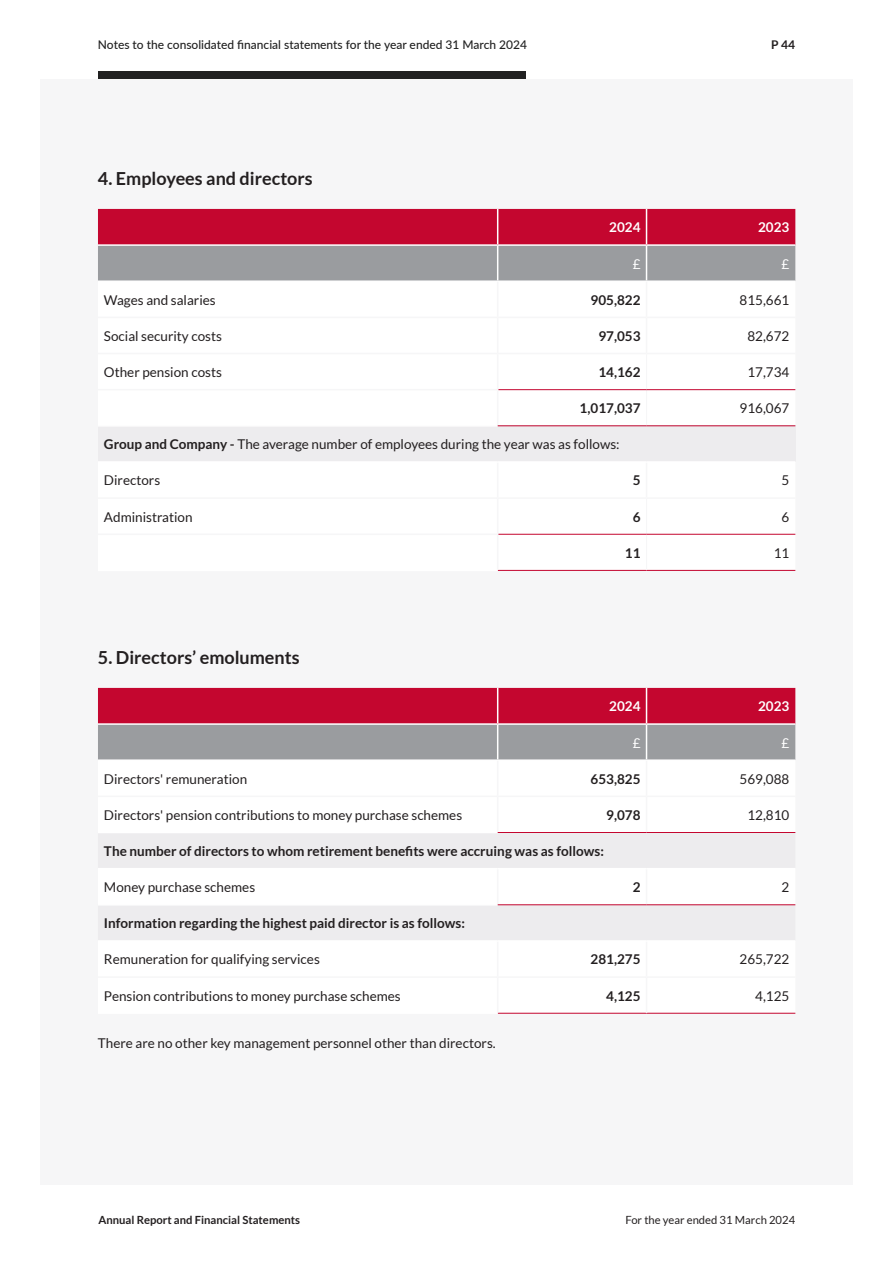
<style>
.page{position:relative;width:893px;height:1263px;background:#fff}
.page>*{position:absolute;margin:0;border:0;box-sizing:border-box;transform-origin:0 0}
.t1{font:700 18px "Lato";color:#231f20}
.t2{font:13.5px "Lato";color:#231f20}
.t3{font:700 13.5px "Lato";color:#231f20}
.t4{font:700 13.5px "Lato";color:#fff}
.t5{font:13.5px "Lato";color:#fff}
.t6{font:500 12px "Lato";color:#212121}
.t7{font:700 12px "Lato";color:#231f20}
.t8{font:700 11.25px "Lato";color:#231f20}
.t9{font:11.25px "Lato";color:#231f20}
.s1{font-weight:700}
</style>
<div class="page">
<div style="left:40px;top:79px;width:813px;height:1105px;background:#f6f6f7"></div>
<svg style="left:98px;top:209px;width:697px;height:71px;background:#af5066"></svg>
<div style="left:498px;top:390px;width:297px;height:180px;background:#fff"></div>
<div style="left:98px;top:426px;width:697px;height:36px;background:#edecee"></div>
<hr style="left:498px;top:570px;width:148px;height:1px;background:#c4062f">
<hr style="left:646px;top:570px;width:149px;height:1px;background:#c4062f">
<hr style="left:98px;top:244px;width:400px;height:2px;background:#fff">
<hr style="left:497px;top:246px;width:1px;height:34px;background:#fff">
<hr style="left:646px;top:246px;width:1px;height:34px;background:#fff">
<hr style="left:98px;top:280px;width:400px;height:2px;background:#fff">
<hr style="left:498px;top:280px;width:148px;height:2px;background:#fff">
<hr style="left:646px;top:280px;width:149px;height:2px;background:#fff">
<hr style="left:98px;top:425px;width:400px;height:2px;background:#fff">
<hr style="left:98px;top:461px;width:400px;height:2px;background:#fff">
<hr style="left:498px;top:461px;width:148px;height:2px;background:#fff">
<hr style="left:646px;top:461px;width:149px;height:2px;background:#fff">
<hr style="left:646px;top:463px;width:1px;height:34px;background:#f6f6f7">
<hr style="left:498px;top:497px;width:148px;height:2px;background:#f6f6f7">
<hr style="left:646px;top:497px;width:149px;height:2px;background:#f6f6f7">
<hr style="left:646px;top:390px;width:1px;height:35px;background:#f6f6f7">
<hr style="left:498px;top:389px;width:148px;height:1px;background:#c4062f">
<hr style="left:646px;top:389px;width:149px;height:1px;background:#c4062f">
<hr style="left:646px;top:499px;width:1px;height:35px;background:#f6f6f7">
<hr style="left:646px;top:535px;width:1px;height:35px;background:#f6f6f7">
<hr style="left:498px;top:534px;width:148px;height:1px;background:#c4062f">
<hr style="left:646px;top:534px;width:149px;height:1px;background:#c4062f">
<hr style="left:498px;top:425px;width:148px;height:1px;background:#c4062f">
<hr style="left:646px;top:425px;width:149px;height:1px;background:#c4062f">
<hr style="left:98px;top:570px;width:400px;height:1px;background:#fff">
<hr style="left:497px;top:209px;width:1px;height:35px;background:#fff">
<hr style="left:646px;top:209px;width:1px;height:35px;background:#fff">
<hr style="left:498px;top:244px;width:148px;height:2px;background:#fff">
<hr style="left:646px;top:244px;width:149px;height:2px;background:#fff">
<div style="left:98px;top:72px;width:428px;height:7px;background:#212121"></div>
<svg style="left:98px;top:688px;width:697px;height:71px;background:#af5066"></svg>
<hr style="left:498px;top:1013px;width:148px;height:1px;background:#c4062f">
<hr style="left:646px;top:1013px;width:149px;height:1px;background:#c4062f">
<hr style="left:98px;top:1012px;width:400px;height:2px;background:#fff">
<hr style="left:98px;top:723px;width:400px;height:2px;background:#fff">
<hr style="left:497px;top:725px;width:1px;height:34px;background:#fff">
<hr style="left:646px;top:725px;width:1px;height:34px;background:#fff">
<hr style="left:98px;top:759px;width:400px;height:2px;background:#fff">
<hr style="left:498px;top:759px;width:148px;height:2px;background:#fff">
<hr style="left:646px;top:759px;width:149px;height:2px;background:#fff">
<hr style="left:98px;top:832px;width:400px;height:1px;background:#fff">
<hr style="left:98px;top:868px;width:400px;height:1px;background:#fff">
<hr style="left:498px;top:868px;width:148px;height:1px;background:#fff">
<hr style="left:646px;top:868px;width:149px;height:1px;background:#fff">
<hr style="left:98px;top:904px;width:400px;height:1px;background:#fff">
<hr style="left:98px;top:940px;width:400px;height:2px;background:#fff">
<hr style="left:498px;top:940px;width:148px;height:2px;background:#fff">
<hr style="left:646px;top:940px;width:149px;height:2px;background:#fff">
<hr style="left:498px;top:832px;width:148px;height:1px;background:#c4062f">
<hr style="left:646px;top:832px;width:149px;height:1px;background:#c4062f">
<hr style="left:498px;top:904px;width:148px;height:1px;background:#c4062f">
<hr style="left:646px;top:904px;width:149px;height:1px;background:#c4062f">
<hr style="left:497px;top:688px;width:1px;height:35px;background:#fff">
<hr style="left:646px;top:688px;width:1px;height:35px;background:#fff">
<hr style="left:498px;top:723px;width:148px;height:2px;background:#fff">
<hr style="left:646px;top:723px;width:149px;height:2px;background:#fff">
<p class="t6" style="left:98px;top:36px;width:431px">Notes to the consolidated financial statements for the year ended 31 March 2024</p>
<p class="t7" style="left:771px;top:38px;width:25px">P 44</p>
<p class="t1" style="left:98px;top:168px;width:216px">4. Employees and directors</p>
<p class="t4" style="left:609px;top:220px;width:33px">2024</p>
<p class="t4" style="left:758px;top:220px;width:33px">2023</p>
<p class="t5" style="left:633px;top:256px;width:9px">£</p>
<p class="t5" style="left:781px;top:256px;width:9px">£</p>
<p class="t2" style="left:104px;top:292px;width:113px">Wages and salaries</p>
<p class="t3" style="left:590px;top:292px;width:52px">905,822</p>
<p class="t2" style="left:739px;top:292px;width:51px">815,661</p>
<p class="t2" style="left:104px;top:328px;width:120px">Social security costs</p>
<p class="t3" style="left:598px;top:328px;width:44px">97,053</p>
<p class="t2" style="left:747px;top:328px;width:44px">82,672</p>
<p class="t2" style="left:104px;top:365px;width:119px">Other pension costs</p>
<p class="t3" style="left:598px;top:364px;width:44px">14,162</p>
<p class="t2" style="left:747px;top:365px;width:44px">17,734</p>
<p class="t3" style="left:580px;top:400px;width:62px">1,017,037</p>
<p class="t2" style="left:739px;top:401px;width:51px">916,067</p>
<p class="t2" style="left:104px;top:437px;width:517px"><span class="s1">Group and Company -</span> The average number of employees during the year was as follows:</p>
<p class="t2" style="left:104px;top:473px;width:58px">Directors</p>
<p class="t3" style="left:633px;top:473px;width:9px">5</p>
<p class="t2" style="left:781px;top:473px;width:9px">5</p>
<p class="t2" style="left:104px;top:509px;width:90px">Administration</p>
<p class="t3" style="left:633px;top:509px;width:9px">6</p>
<p class="t2" style="left:781px;top:509px;width:9px">6</p>
<p class="t3" style="left:625px;top:545px;width:17px">11</p>
<p class="t2" style="left:774px;top:545px;width:17px">11</p>
<p class="t1" style="left:98px;top:647px;width:203px">5. Directors’ emoluments</p>
<p class="t4" style="left:609px;top:699px;width:33px">2024</p>
<p class="t4" style="left:758px;top:699px;width:33px">2023</p>
<p class="t5" style="left:633px;top:735px;width:9px">£</p>
<p class="t5" style="left:781px;top:735px;width:9px">£</p>
<p class="t2" style="left:104px;top:771px;width:145px">Directors' remuneration</p>
<p class="t3" style="left:590px;top:771px;width:52px">653,825</p>
<p class="t2" style="left:739px;top:771px;width:51px">569,088</p>
<p class="t2" style="left:104px;top:807px;width:360px">Directors' pension contributions to money purchase schemes</p>
<p class="t3" style="left:606px;top:807px;width:36px">9,078</p>
<p class="t2" style="left:747px;top:807px;width:44px">12,810</p>
<p class="t3" style="left:104px;top:843px;width:501px">The number of directors to whom retirement benefits were accruing was as follows:</p>
<p class="t2" style="left:104px;top:880px;width:153px">Money purchase schemes</p>
<p class="t3" style="left:633px;top:879px;width:9px">2</p>
<p class="t2" style="left:781px;top:880px;width:9px">2</p>
<p class="t3" style="left:104px;top:916px;width:362px">Information regarding the highest paid director is as follows:</p>
<p class="t2" style="left:104px;top:952px;width:217px">Remuneration for qualifying services</p>
<p class="t3" style="left:590px;top:952px;width:52px">281,275</p>
<p class="t2" style="left:739px;top:952px;width:51px">265,722</p>
<p class="t2" style="left:104px;top:988px;width:298px">Pension contributions to money purchase schemes</p>
<p class="t3" style="left:606px;top:988px;width:36px">4,125</p>
<p class="t2" style="left:755px;top:988px;width:36px">4,125</p>
<p class="t2" style="left:98px;top:1036px;width:399px">There are no other key management personnel other than directors.</p>
<p class="t8" style="left:98px;top:1213px;width:203px">Annual Report and Financial Statements</p>
<p class="t9" style="left:625px;top:1213px;width:171px">For the year ended 31 March 2024</p>
</div>
